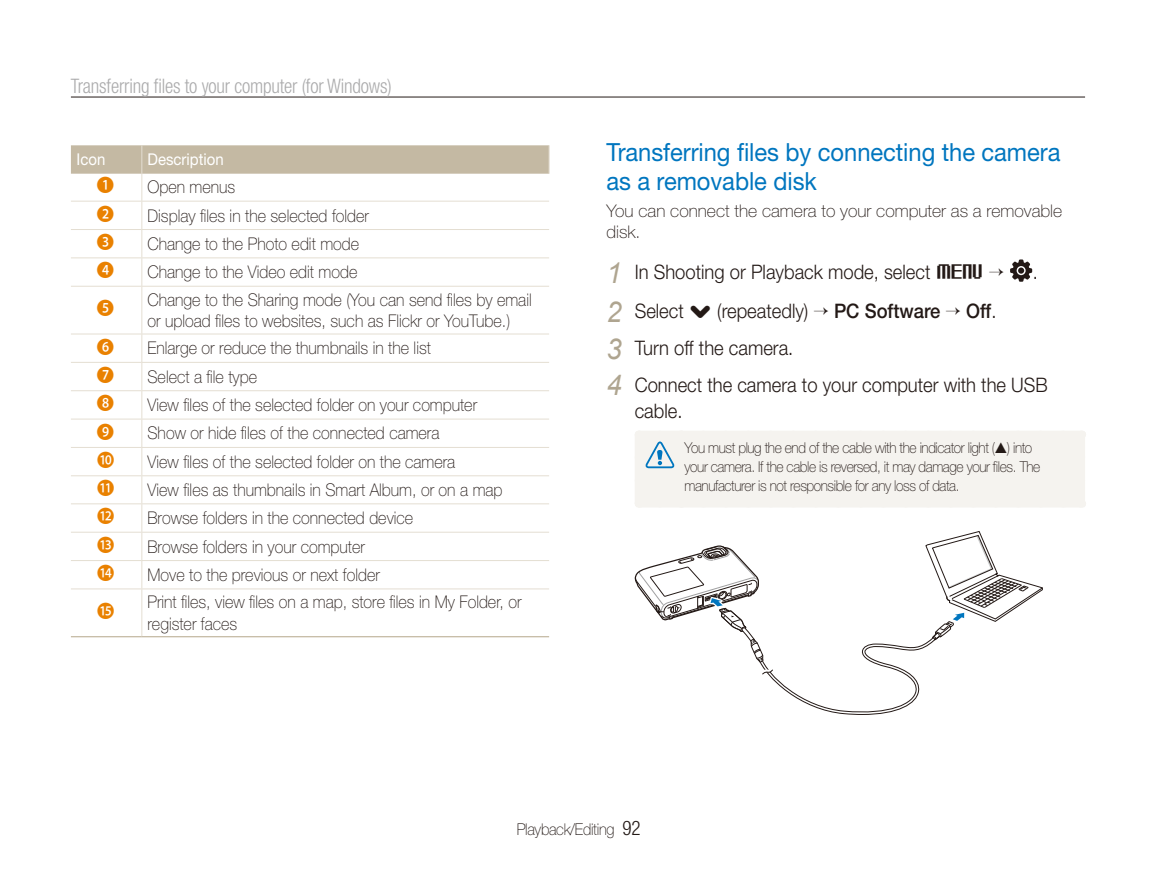
<style>
.page{position:relative;width:1156px;height:872px;background:#fff}
.page>*{position:absolute;margin:0;border:0;box-sizing:border-box;transform-origin:0 0}
.t1{font:25px/28.8px "Helvetica Neue";letter-spacing:-.005em;color:#0076bf;scale:.95 1}
.t2{font:300 20px/37px "Helvetica Neue";color:#231916;scale:.92 1}
.t3{font:300 condensed 20px "Helvetica Neue";letter-spacing:-.01em;color:#ababac;scale:.96 1}
.t4{font:500 20px "Helvetica Neue";color:#231916;scale:.92 1}
.t5{font:100 17.5px/21.2px "Helvetica Neue";color:#231916;scale:.92 1}
.t6{font:100 17.5px/21.2px "Helvetica Neue";color:#231916}
.t7{font:17.5px "Glyphs ENG";color:#e98100}
.t8{font:100 16.25px "Helvetica Neue";letter-spacing:-.02em;color:#231916;scale:.92 1}
.t9{font:16.25px "Helvetica Neue";color:#fff;scale:.92 1}
.t10{font:100 15px/18.8px "Helvetica Neue";letter-spacing:-.03em;color:#231916;scale:.92 1}
.s1{font-family:"Arial";font-weight:400;font-style:italic;font-size:28.75px;color:#afa590}
.s2{font-family:"ST5000";font-weight:400}
.s3{font-weight:300}
.s4{font-weight:300;font-stretch:condensed;font-size:20px}
</style>
<div class="page">
<hr style="left:71px;top:97px;width:1013px;height:1px;background:#231916">
<svg style="left:634px;top:531px;width:409px;height:184px"></svg>
<svg style="left:71px;top:145px;width:478px;height:141px"></svg>
<hr style="left:71px;top:286px;width:71px;height:1px;background:#e4ded2">
<hr style="left:142px;top:286px;width:407px;height:1px;background:#e4ded2">
<hr style="left:141px;top:286px;width:1px;height:48px;background:#e4ded2">
<hr style="left:71px;top:333px;width:71px;height:1px;background:#e4ded2">
<hr style="left:142px;top:333px;width:407px;height:1px;background:#e4ded2">
<hr style="left:71px;top:362px;width:71px;height:1px;background:#e4ded2">
<hr style="left:142px;top:362px;width:407px;height:1px;background:#e4ded2">
<hr style="left:71px;top:390px;width:71px;height:1px;background:#e4ded2">
<hr style="left:142px;top:390px;width:407px;height:1px;background:#e4ded2">
<hr style="left:71px;top:418px;width:71px;height:1px;background:#e4ded2">
<hr style="left:142px;top:418px;width:407px;height:1px;background:#e4ded2">
<hr style="left:71px;top:447px;width:71px;height:1px;background:#e4ded2">
<hr style="left:142px;top:447px;width:407px;height:1px;background:#e4ded2">
<hr style="left:71px;top:475px;width:71px;height:1px;background:#e4ded2">
<hr style="left:142px;top:475px;width:407px;height:1px;background:#e4ded2">
<hr style="left:71px;top:503px;width:71px;height:1px;background:#e4ded2">
<hr style="left:142px;top:503px;width:407px;height:1px;background:#e4ded2">
<hr style="left:71px;top:532px;width:71px;height:1px;background:#e4ded2">
<hr style="left:142px;top:532px;width:407px;height:1px;background:#e4ded2">
<hr style="left:71px;top:560px;width:71px;height:1px;background:#e4ded2">
<hr style="left:142px;top:560px;width:407px;height:1px;background:#e4ded2">
<svg style="left:141px;top:334px;width:1px;height:254px"></svg>
<hr style="left:71px;top:588px;width:71px;height:1px;background:#e4ded2">
<hr style="left:142px;top:588px;width:407px;height:1px;background:#e4ded2">
<hr style="left:141px;top:589px;width:1px;height:47px;background:#e4ded2">
<hr style="left:71px;top:636px;width:71px;height:1px;background:#c4b9a3">
<hr style="left:142px;top:636px;width:407px;height:1px;background:#c4b9a3">
<svg style="left:1010px;top:259px;width:21px;height:23px"></svg>
<div style="left:635px;top:430px;width:449px;height:77px;background:#f5f3ef"></div>
<p class="t3" style="left:71px;top:79px;width:335px">Transferring files to your computer (for Windows)</p>
<p class="t9" style="left:77px;top:154px;width:33px">Icon</p>
<p class="t9" style="left:147px;top:154px;width:84px">Description</p>
<p class="t7" style="left:95px;top:177px;width:21px">1</p>
<p class="t5" style="left:147px;top:178px;width:97px">Open menus</p>
<p class="t7" style="left:95px;top:205px;width:21px">2</p>
<p class="t5" style="left:147px;top:206px;width:242px">Display files in the selected folder</p>
<p class="t7" style="left:95px;top:234px;width:21px">3</p>
<p class="t5" style="left:147px;top:235px;width:231px">Change to the Photo edit mode</p>
<p class="t7" style="left:95px;top:262px;width:21px">4</p>
<p class="t5" style="left:147px;top:263px;width:229px">Change to the Video edit mode</p>
<p class="t7" style="left:95px;top:300px;width:21px">5</p>
<p class="t5" style="left:147px;top:290px;width:419px">Change to the Sharing mode (You can send files by email or upload files to websites, such as Flickr or YouTube.)</p>
<p class="t7" style="left:95px;top:338px;width:21px">6</p>
<p class="t5" style="left:147px;top:339px;width:309px">Enlarge or reduce the thumbnails in the list</p>
<p class="t7" style="left:95px;top:366px;width:21px">7</p>
<p class="t5" style="left:147px;top:367px;width:121px">Select a file type</p>
<p class="t7" style="left:95px;top:395px;width:21px">8</p>
<p class="t5" style="left:147px;top:396px;width:360px">View files of the selected folder on your computer</p>
<p class="t7" style="left:95px;top:423px;width:21px">9</p>
<p class="t5" style="left:147px;top:424px;width:319px">Show or hide files of the connected camera</p>
<p class="t7" style="left:96px;top:451px;width:21px">0</p>
<p class="t5" style="left:147px;top:452px;width:336px">View files of the selected folder on the camera</p>
<p class="t7" style="left:96px;top:480px;width:21px">!</p>
<p class="t5" style="left:147px;top:481px;width:387px">View files as thumbnails in Smart Album, or on a map</p>
<p class="t7" style="left:96px;top:508px;width:21px">@</p>
<p class="t5" style="left:147px;top:509px;width:290px">Browse folders in the connected device</p>
<p class="t7" style="left:96px;top:536px;width:21px">#</p>
<p class="t5" style="left:147px;top:537px;width:238px">Browse folders in your computer</p>
<p class="t7" style="left:96px;top:565px;width:21px">$</p>
<p class="t5" style="left:147px;top:565px;width:254px">Move to the previous or next folder</p>
<p class="t7" style="left:96px;top:603px;width:21px">%</p>
<p class="t5" style="left:147px;top:593px;width:408px">Print files, view files on a map, store files in My Folder, or register faces</p>
<h1 class="t1" style="left:606px;top:141px;width:479px">Transferring files by connecting the camera as a removable disk</h1>
<p class="t6" style="left:606px;top:202px;width:457px">You can connect the camera to your computer as a removable disk.</p>
<p class="t2" style="left:606px;top:255px;width:412px"><span class="s1">1</span> In Shooting or Playback mode, select <span class="s2">M</span></p>
<p class="t2" style="left:1032px;top:255px;width:7px">.</p>
<p class="t2" style="left:606px;top:294px;width:221px"><span class="s1">2</span> Select <span class="s2">.</span> (repeatedly)</p>
<p class="t4" style="left:833px;top:303px;width:117px">PC Software</p>
<p class="t4" style="left:965px;top:303px;width:35px">Off<span class="s3">.</span></p>
<p class="t2" style="left:606px;top:331px;width:481px"><span class="s1">3</span> Turn off the camera.<br><span class="s1">4</span> Connect the camera to your computer with the USB</p>
<p class="t2" style="left:634px;top:394px;width:53px">cable.</p>
<p class="t10" style="left:684px;top:440px;width:388px">You must plug the end of the cable with the indicator light ( ) into your camera. If the cable is reversed, it may damage your files. The manufacturer is not responsible for any loss of data.</p>
<p class="t8" style="left:516px;top:823px;width:136px">Playback/Editing <span class="s4">92</span></p>
</div>
